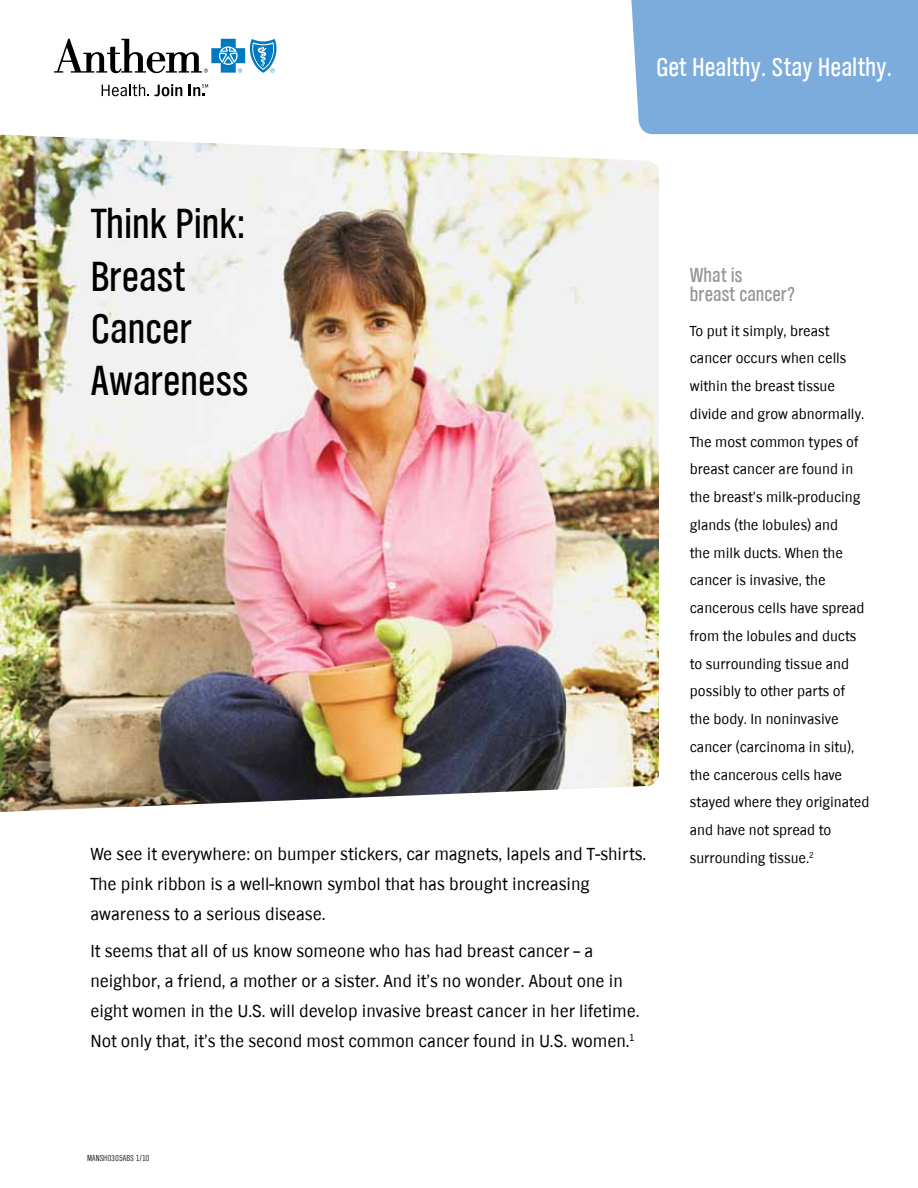
<style>
.page{position:relative;width:918px;height:1188px;background:#fff}
.page>*{position:absolute;margin:0;border:0;box-sizing:border-box;transform-origin:0 0}
.t1{font:43.5px/52.2px "TV Nord Cond EF";color:#000}
.t2{font:27px "TV Nord Cond EF";color:#fff}
.t3{font:21px/19.5px "TV Nord Cond EF";color:#939598}
.t4{font:18px/30px "TV Nord EF";color:#000}
.t5{font:15px/27.8px "TV Nord EF";color:#000}
.t6{font:300 9px "TV Nord Cond EF";color:#000}
.t7{font:8.7px "TV Nord EF";color:#000}
</style>
<div class="page">
<img style="left:0;top:135px;width:659px;height:677px">
<div style="left:631px;top:0;width:287px;height:134px;background:#7cacdc"></div>
<svg style="left:54px;top:39px;width:222px;height:34px"></svg>
<svg style="left:102px;top:84px;width:80px;height:12px"></svg>
<svg style="left:189px;top:84px;width:19px;height:12px"></svg>
<h2 class="t2" style="left:656px;top:53px;width:237px">Get Healthy. Stay Healthy.</h2>
<h1 class="t1" style="left:90px;top:198px;width:159px">Think Pink:<br>Breast<br>Cancer<br>Awareness</h1>
<h3 class="t3" style="left:690px;top:265px;width:107px">What is<br>breast cancer?</h3>
<p class="t5" style="left:690px;top:317px;width:181px">To put it simply, breast cancer occurs when cells within the breast tissue divide and grow abnormally.<br>The most common types of breast cancer are found in the breast’s milk-producing glands (the lobules) and<br>the milk ducts. When the cancer is invasive, the cancerous cells have spread from the lobules and ducts to surrounding tissue and possibly to other parts of<br>the body. In noninvasive cancer (carcinoma in situ), the cancerous cells have stayed where they originated and have not spread to surrounding tissue.</p>
<p class="t4" style="left:90px;top:839px;width:557px">We see it everywhere: on bumper stickers, car magnets, lapels and T-shirts.</p>
<p class="t7" style="left:809px;top:850px;width:6px">2</p>
<p class="t4" style="left:90px;top:869px;width:501px">The pink ribbon is a well-known symbol that has brought increasing awareness to a serious disease.</p>
<p class="t4" style="left:90px;top:936px;width:551px">It seems that all of us know someone who has had breast cancer – a neighbor, a friend, a mother or a sister. And it’s no wonder. About one in eight women in the U.S. will develop invasive breast cancer in her lifetime.<br>Not only that, it’s the second most common cancer found in U.S. women.<sup>1</sup></p>
<p class="t6" style="left:87px;top:1153px;width:64px">MANSH0305ABS 1/10</p>
</div>
